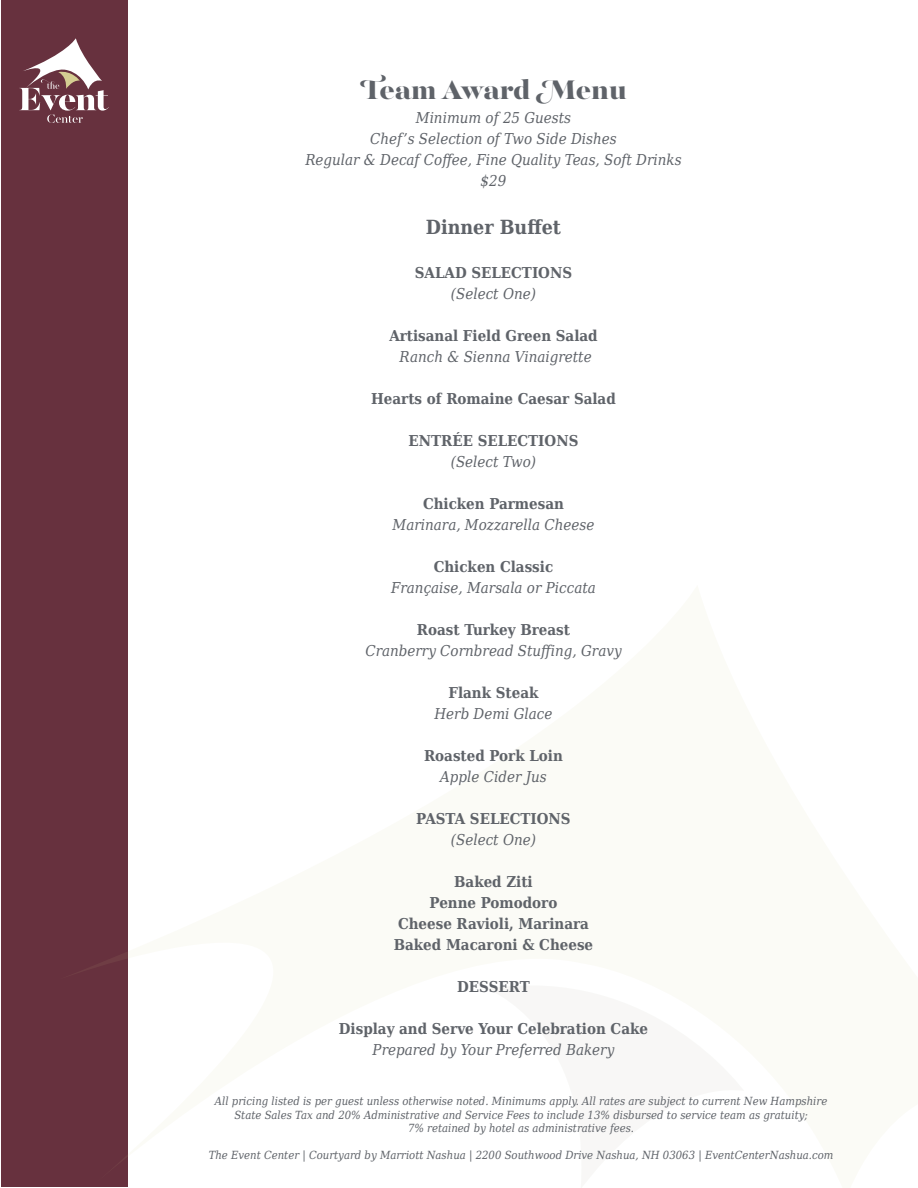
<style>
.page{position:relative;width:918px;height:1188px;background:#fff}
.page>*{position:absolute;margin:0;border:0;box-sizing:border-box;transform-origin:0 0}
.t1{font:800 30px "Majesti Banner";letter-spacing:-.005em;color:#5f6369}
.t2{font:700 19.5px "DejaVu Serif Condensed";color:#5f6369}
.t3{font:italic 15px "DejaVu Serif Condensed";color:#5f6369}
.t4{font:700 15px "DejaVu Serif Condensed";color:#5f6369}
.t5{font:italic 11.25px/13.5px "DejaVu Serif Condensed";color:#5f6369;text-align:center}
</style>
<div class="page">
<div style="left:1px;top:1px;width:127px;height:1186px;background:#67313e"></div>
<svg style="left:19px;top:38px;width:90px;height:85px"></svg>
<p class="t1" style="left:360px;top:70px;width:268px">Team Award Menu</p>
<p class="t3" style="left:416px;top:106px;width:157px">Minimum of 25 Guests</p>
<p class="t3" style="left:370px;top:127px;width:248px">Chef’s Selection of Two Side Dishes</p>
<p class="t3" style="left:305px;top:148px;width:378px">Regular &amp; Decaf Coffee, Fine Quality Teas, Soft Drinks</p>
<p class="t3" style="left:481px;top:169px;width:27px">$29</p>
<p class="t2" style="left:426px;top:211px;width:137px">Dinner Buffet</p>
<p class="t4" style="left:415px;top:261px;width:159px">SALAD SELECTIONS</p>
<p class="t3" style="left:451px;top:283px;width:87px">(Select One)</p>
<p class="t4" style="left:389px;top:324px;width:210px">Artisanal Field Green Salad</p>
<p class="t3" style="left:400px;top:346px;width:194px">Ranch &amp; Sienna Vinaigrette</p>
<p class="t4" style="left:371px;top:387px;width:246px">Hearts of Romaine Caesar Salad</p>
<p class="t4" style="left:409px;top:429px;width:171px">ENTRÉE SELECTIONS</p>
<p class="t3" style="left:451px;top:451px;width:87px">(Select Two)</p>
<p class="t4" style="left:423px;top:492px;width:142px">Chicken Parmesan</p>
<p class="t3" style="left:393px;top:514px;width:203px">Marinara, Mozzarella Cheese</p>
<p class="t4" style="left:434px;top:555px;width:121px">Chicken Classic</p>
<p class="t3" style="left:391px;top:577px;width:206px">Française, Marsala or Piccata</p>
<p class="t4" style="left:417px;top:618px;width:155px">Roast Turkey Breast</p>
<p class="t3" style="left:365px;top:640px;width:258px">Cranberry Cornbread Stuffing, Gravy</p>
<p class="t4" style="left:449px;top:681px;width:92px">Flank Steak</p>
<p class="t3" style="left:434px;top:703px;width:120px">Herb Demi Glace</p>
<p class="t4" style="left:424px;top:744px;width:140px">Roasted Pork Loin</p>
<p class="t3" style="left:440px;top:766px;width:108px">Apple Cider Jus</p>
<p class="t4" style="left:416px;top:807px;width:156px">PASTA SELECTIONS</p>
<p class="t3" style="left:451px;top:829px;width:87px">(Select One)</p>
<p class="t4" style="left:454px;top:870px;width:80px">Baked Ziti</p>
<p class="t4" style="left:430px;top:891px;width:129px">Penne Pomodoro</p>
<p class="t4" style="left:398px;top:912px;width:192px">Cheese Ravioli, Marinara</p>
<p class="t4" style="left:394px;top:933px;width:201px">Baked Macaroni &amp; Cheese</p>
<p class="t4" style="left:457px;top:975px;width:74px">DESSERT</p>
<p class="t4" style="left:339px;top:1017px;width:311px">Display and Serve Your Celebration Cake</p>
<p class="t3" style="left:373px;top:1039px;width:243px">Prepared by Your Preferred Bakery</p>
<p class="t5" style="left:215px;top:1094px;width:614px">All pricing listed is per guest unless otherwise noted. Minimums apply. All rates are subject to current New Hampshire<br>State Sales Tax and 20% Administrative and Service Fees to include 13% disbursed to service team as gratuity;<br>7% retained by hotel as administrative fees.</p>
<p class="t5" style="left:209px;top:1148px;width:626px">The Event Center | Courtyard by Marriott Nashua | 2200 Southwood Drive Nashua, NH 03063 | EventCenterNashua.com</p>
</div>
